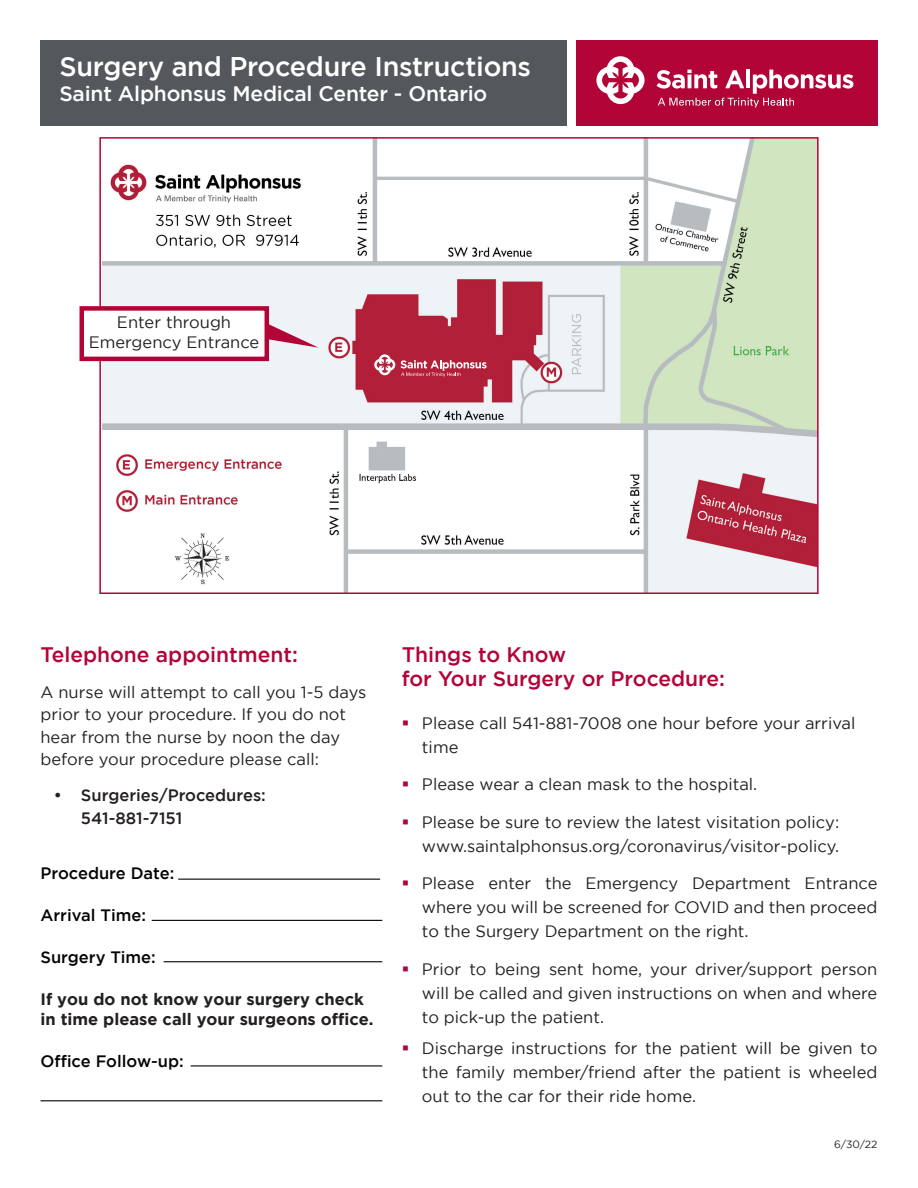
<style>
.page{position:relative;width:918px;height:1188px;background:#fff}
.page>*{position:absolute;margin:0;border:0;box-sizing:border-box;transform-origin:0 0}
.t1{font:500 27px "Gotham";letter-spacing:-.01em;color:#fff}
.t2{font:500 21px/24px "Gotham";color:#b30437}
.t3{font:500 21px "Gotham";letter-spacing:-.01em;color:#fff}
.t4{font:16.5px/24px "Gotham";color:#231f20}
.t5{font:700 16.5px/19.8px "Gotham";color:#231f20}
.t6{font:500 16.5px "Gotham";color:#040503}
.t7{font:500 16.5px/22.5px "Gotham";color:#231f20}
.t8{font:10.5px "Gotham";color:#231f20}
</style>
<div class="page">
<div style="left:40px;top:40px;width:527px;height:85px;background:#54575c"></div>
<div style="left:576px;top:40px;width:302px;height:85px;background:#b30437"></div>
<svg style="left:596px;top:56px;width:49px;height:48px"></svg>
<svg style="left:657px;top:70px;width:196px;height:38px"></svg>
<img style="left:102px;top:140px;width:714px;height:451px">
<div style="left:99px;top:137px;width:720px;height:457px;border:2px solid #b30437"></div>
<div style="left:80px;top:306px;width:189px;height:55px;background:#fff;border:4px solid #b30437"></div>
<svg style="left:266px;top:324px;width:53px;height:24px"></svg>
<svg style="left:374px;top:354px;width:21px;height:21px"></svg>
<svg style="left:401px;top:360px;width:86px;height:17px"></svg>
<hr style="left:178px;top:879px;width:202px;height:1px;background:#040503">
<hr style="left:152px;top:920px;width:230px;height:1px;background:#040503">
<hr style="left:164px;top:961px;width:218px;height:1px;background:#040503">
<hr style="left:191px;top:1065px;width:191px;height:1px;background:#040503">
<hr style="left:40px;top:1100px;width:342px;height:1px;background:#040503">
<h1 class="t1" style="left:59px;top:51px;width:473px">Surgery and Procedure Instructions</h1>
<p class="t3" style="left:59px;top:82px;width:430px">Saint Alphonsus Medical Center - Ontario</p>
<p class="t4" style="left:89px;top:312px;width:172px;line-height:19.8px;text-align:center">Enter through<br>Emergency Entrance</p>
<p class="t2" style="left:40px;top:642px;width:259px">Telephone appointment:</p>
<p class="t4" style="left:40px;top:681px;width:327px;line-height:22.5px">A nurse will attempt to call you 1-5 days prior to your procedure. If you do not hear from the nurse by noon the day before your procedure please call:</p>
<p class="t7" style="left:81px;top:784px;width:186px;text-indent:-27px">• Surgeries/Procedures:<br>541-881-7151</p>
<p class="t6" style="left:40px;top:864px;width:135px">Procedure Date:</p>
<p class="t6" style="left:40px;top:906px;width:107px">Arrival Time:</p>
<p class="t6" style="left:40px;top:948px;width:117px">Surgery Time:</p>
<p class="t5" style="left:40px;top:989px;width:335px">If you do not know your surgery check in time please call your surgeons office.</p>
<p class="t6" style="left:40px;top:1051px;width:145px">Office Follow-up:</p>
<p class="t2" style="left:402px;top:642px;width:325px">Things to Know<br>for Your Surgery or Procedure:</p>
<p class="t4" style="left:422px;top:711px;width:435px">Please call 541-881-7008 one hour before your arrival time</p>
<p class="t4" style="left:422px;top:772px;width:337px">Please wear a clean mask to the hospital.</p>
<p class="t4" style="left:422px;top:810px;width:419px">Please be sure to review the latest visitation policy: www.saintalphonsus.org/coronavirus/visitor-policy.</p>
<p class="t4" style="left:422px;top:871px;width:457px;text-align:justify">Please enter the Emergency Department Entrance where you will be screened for COVID and then proceed to the Surgery Department on the right.</p>
<p class="t4" style="left:422px;top:957px;width:457px;text-align:justify">Prior to being sent home, your driver/support person will be called and given instructions on when and where to pick-up the patient.</p>
<p class="t4" style="left:422px;top:1036px;width:457px;text-align:justify">Discharge instructions for the patient will be given to the family member/friend after the patient is wheeled out to the car for their ride home.</p>
<p class="t8" style="left:834px;top:1138px;width:45px">6/30/22</p>
</div>
